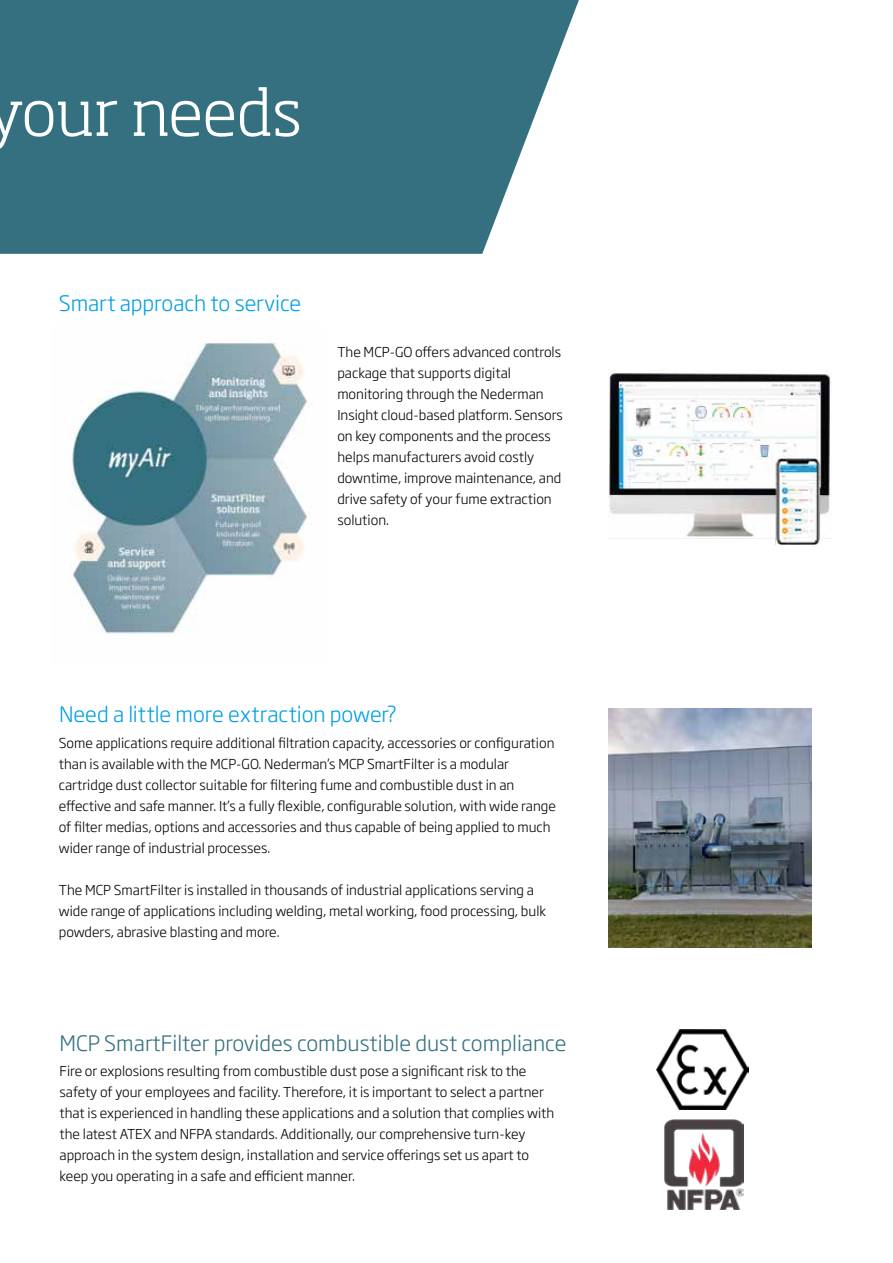
<style>
.page{position:relative;width:893px;height:1263px;background:#fff}
.page>*{position:absolute;margin:0;border:0;box-sizing:border-box;transform-origin:0 0}
.t1{font:300 63px "Soho Pro";letter-spacing:-.005em;color:#fff}
.t2{font:300 21px "Soho Gothic Pro";letter-spacing:-.005em;color:#009fe3}
.t3{font:300 21px "Soho Gothic Pro";color:#347080}
.t4{font:300 13.5px/21px "Soho Gothic Pro";color:#000}
</style>
<div class="page">
<svg style="left:0;top:0;width:579px;height:254px;background:#447b8a"></svg>
<img style="left:609px;top:370px;width:222px;height:174px">
<img style="left:656px;top:1029px;width:92px;height:80px">
<img style="left:665px;top:1120px;width:79px;height:89px">
<img style="left:608px;top:708px;width:204px;height:240px">
<img style="left:71px;top:342px;width:236px;height:292px">
<h1 class="t1" style="left:-14px;top:64px;width:318px">your needs</h1>
<h2 class="t2" style="left:59px;top:287px;width:244px">Smart approach to service</h2>
<p class="t4" style="left:337px;top:341px;width:227px">The MCP-GO offers advanced controls package that supports digital monitoring through the Nederman<br>Insight cloud-based platform. Sensors on key components and the process helps manufacturers avoid costly downtime, improve maintenance, and drive safety of your fume extraction solution.</p>
<h2 class="t2" style="left:59px;top:698px;width:339px">Need a little more extraction power?</h2>
<p class="t4" style="left:59px;top:731px;width:499px">Some applications require additional filtration capacity, accessories or configuration than is available with the MCP-GO. Nederman’s MCP SmartFilter is a modular cartridge dust collector suitable for filtering fume and combustible dust in an effective and safe manner. It’s a fully flexible, configurable solution, with wide range of filter medias, options and accessories and thus capable of being applied to much wider range of industrial processes.</p>
<p class="t4" style="left:59px;top:878px;width:489px">The MCP SmartFilter is installed in thousands of industrial applications serving a wide range of applications including welding, metal working, food processing, bulk powders, abrasive blasting and more.</p>
<h2 class="t3" style="left:60px;top:1027px;width:508px">MCP SmartFilter provides combustible dust compliance</h2>
<p class="t4" style="left:60px;top:1059px;width:496px">Fire or explosions resulting from combustible dust pose a significant risk to the safety of your employees and facility. Therefore, it is important to select a partner that is experienced in handling these applications and a solution that complies with the latest ATEX and NFPA standards. Additionally, our comprehensive turn-key approach in the system design, installation and service offerings set us apart to keep you operating in a safe and efficient manner.</p>
</div>
